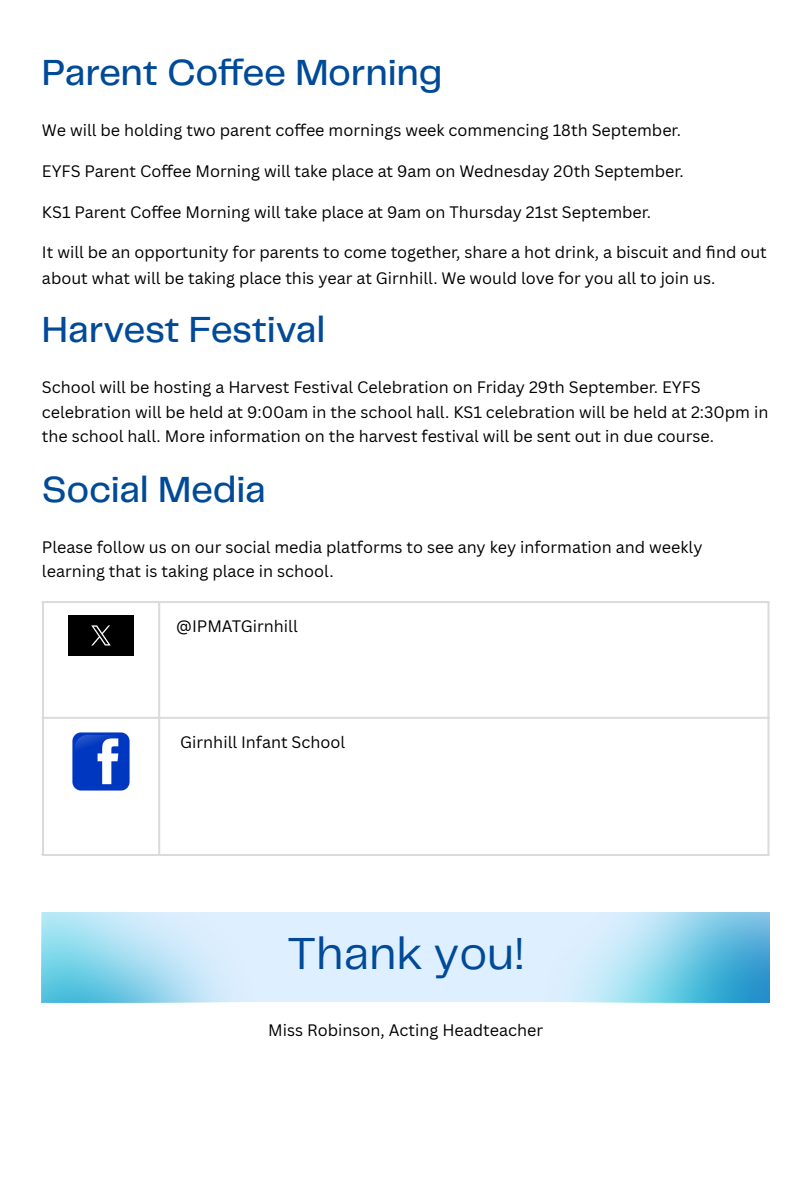
<style>
.page{position:relative;width:810px;height:1181px;background:#fff}
.page>*{position:absolute;margin:0;border:0;box-sizing:border-box;transform-origin:0 0}
.t1{font:46.65px "Telegraf";color:#004a98}
.t2{font:500 37.65px "Telegraf";letter-spacing:-.01em;color:#004a98}
.t3{font:16.2px/24.8px "Canva Sans";color:#000}
</style>
<div class="page">
<div style="left:68px;top:615px;width:66px;height:40px;background:#000"></div>
<img style="left:72px;top:732px;width:58px;height:59px">
<hr style="left:42px;top:603px;width:2px;height:251px;background:#dbdbdb">
<hr style="left:158px;top:603px;width:2px;height:251px;background:#dbdbdb">
<hr style="left:767px;top:603px;width:2px;height:251px;background:#dbdbdb">
<hr style="left:42px;top:601px;width:727px;height:2px;background:#dbdbdb">
<hr style="left:42px;top:716px;width:727px;height:2px;background:#dbdbdb">
<hr style="left:42px;top:854px;width:727px;height:2px;background:#dbdbdb">
<div style="left:42px;top:912px;width:727px;height:90px;background:#deefff"></div>
<img style="left:42px;top:912px;width:182px;height:90px">
<img style="left:573px;top:912px;width:197px;height:90px">
<p class="t2" style="left:42px;top:57px;width:402px">Parent Coffee Morning</p>
<p class="t3" style="left:42px;top:117px;width:640px">We will be holding two parent coffee mornings week commencing 18th September.</p>
<p class="t3" style="left:42px;top:159px;width:643px">EYFS Parent Coffee Morning will take place at 9am on Wednesday 20th September.</p>
<p class="t3" style="left:42px;top:199px;width:611px">KS1 Parent Coffee Morning will take place at 9am on Thursday 21st September.</p>
<p class="t3" style="left:42px;top:239px;width:726px;line-height:25.2px">It will be an opportunity for parents to come together, share a hot drink, a biscuit and fi nd out about what will be taking place this year at Girnhill. We would love for you all to join us.</p>
<p class="t2" style="left:42px;top:313px;width:285px">Harvest Festival</p>
<p class="t3" style="left:42px;top:374px;width:728px">School will be hosting a Harvest Festival Celebration on Friday 29th September. EYFS celebration will be held at 9:00am in the school hall. KS1 celebration will be held at 2:30pm in the school hall. More information on the harvest festival will be sent out in due course.</p>
<p class="t2" style="left:42px;top:473px;width:225px">Social Media</p>
<p class="t3" style="left:42px;top:534px;width:662px;line-height:24.3px">Please follow us on our social media platforms to see any key information and weekly learning that is taking place in school.</p>
<p class="t3" style="left:176px;top:613px;width:123px">@IPMATGirnhill</p>
<p class="t3" style="left:180px;top:729px;width:166px">Girnhill Infant School</p>
<p class="t1" style="left:287px;top:933px;width:239px">Thank you!</p>
<p class="t3" style="left:268px;top:1017px;width:276px">Miss Robinson, Acting Headteacher</p>
</div>
